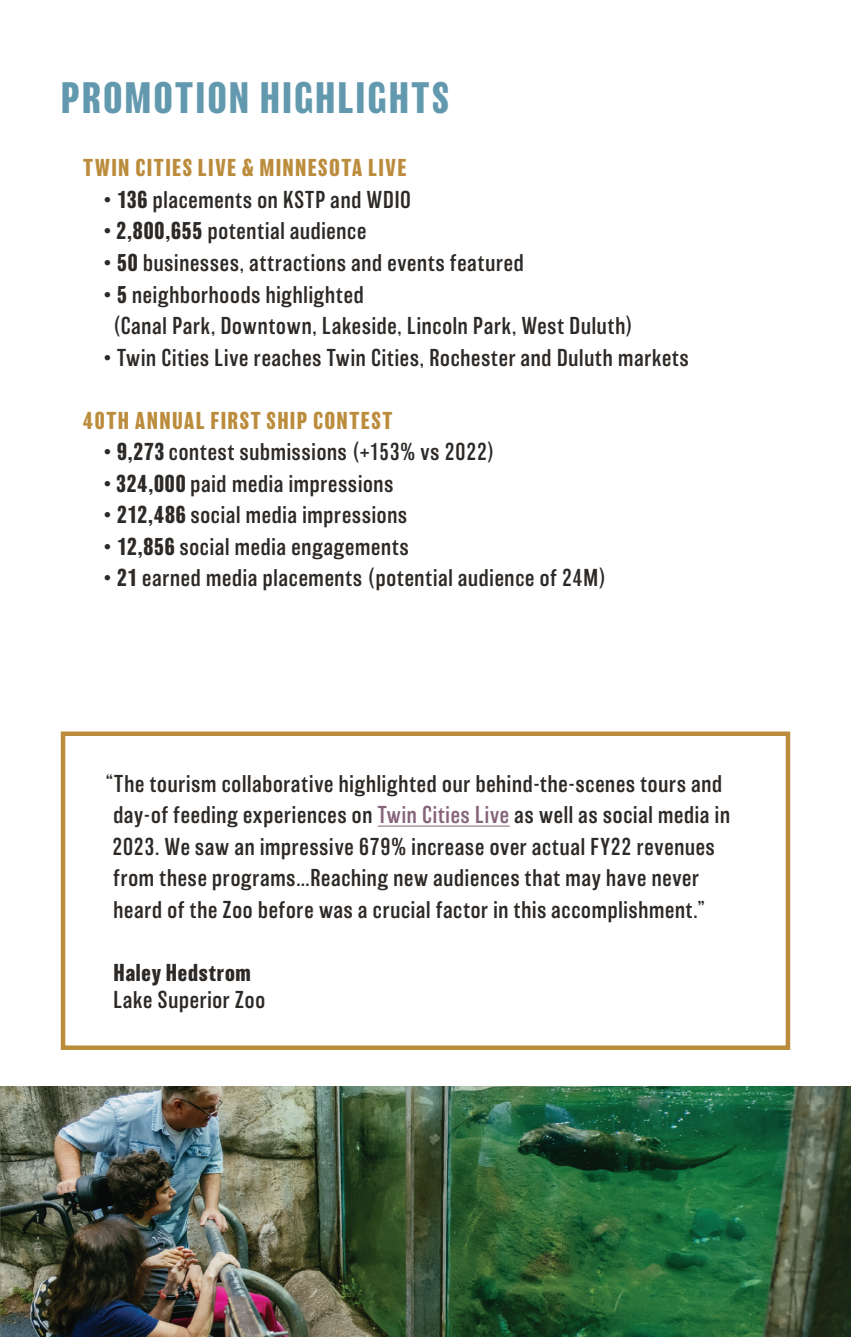
<style>
.page{position:relative;width:851px;height:1337px;background:#fff}
.page>*{position:absolute;margin:0;border:0;box-sizing:border-box;transform-origin:0 0}
.t1{font:700 40.5px "Balboa";letter-spacing:.045em;color:#6399ae}
.t2{font:300 22.5px/31.5px "Balboa";letter-spacing:.035em;color:#2d2926}
.t3{font:700 22.5px "Balboa";letter-spacing:.07em;color:#bc8c3d}
.s1{font-weight:700}
.s2{color:#86647a}
</style>
<div class="page">
<img style="left:1px;top:1086px;width:849px;height:250px">
<div style="left:61px;top:731px;width:729px;height:319px;border:4px solid #bc8c3d"></div>
<hr style="left:378px;top:825px;width:131px;height:1px;background:#86647a">
<img style="left:0;top:1086px;width:1px;height:250px">
<p class="t1" style="left:61px;top:75px;width:389px">PROMOTION HIGHLIGHTS</p>
<p class="t3" style="left:83px;top:155px;width:324px">TWIN CITIES LIVE &amp; MINNESOTA LIVE</p>
<p class="t2" style="left:104px;top:184px;width:309px">• <span class="s1">136</span> placements on KSTP and WDIO</p>
<p class="t2" style="left:104px;top:216px;width:264px">• <span class="s1">2,800,655</span> potential audience</p>
<p class="t2" style="left:104px;top:247px;width:422px">• <span class="s1">50</span> businesses, attractions and events featured</p>
<p class="t2" style="left:113px;top:279px;width:521px;text-indent:-10px">• <span class="s1">5</span> neighborhoods highlighted<br>(Canal Park, Downtown, Lakeside, Lincoln Park, West Duluth)</p>
<p class="t2" style="left:104px;top:342px;width:586px">• Twin Cities Live reaches Twin Cities, Rochester and Duluth markets</p>
<p class="t3" style="left:83px;top:407px;width:310px">40TH ANNUAL FIRST SHIP CONTEST</p>
<p class="t2" style="left:104px;top:436px;width:392px">• <span class="s1">9,273</span> contest submissions (+153% vs 2022)</p>
<p class="t2" style="left:104px;top:468px;width:291px">• <span class="s1">324,000</span> paid media impressions</p>
<p class="t2" style="left:104px;top:499px;width:305px">• <span class="s1">212,486</span> social media impressions</p>
<p class="t2" style="left:104px;top:531px;width:306px">• <span class="s1">12,856</span> social media engagements</p>
<p class="t2" style="left:104px;top:562px;width:504px">• <span class="s1">21</span> earned media placements (potential audience of 24M)</p>
<p class="t2" style="left:112px;top:768px;width:619px;text-indent:-7px">“The tourism collaborative highlighted our behind-the-scenes tours and day-of feeding experiences on <span class="s2">Twin Cities Live</span> as well as social media in 2023. We saw an impressive 679% increase over actual FY22 revenues from these programs…Reaching new audiences that may have never heard of the Zoo before was a crucial factor in this accomplishment.”</p>
<p class="t2" style="left:113px;top:959px;width:153px;line-height:27px"><span class="s1">Haley Hedstrom<br></span>Lake Superior Zoo</p>
</div>
